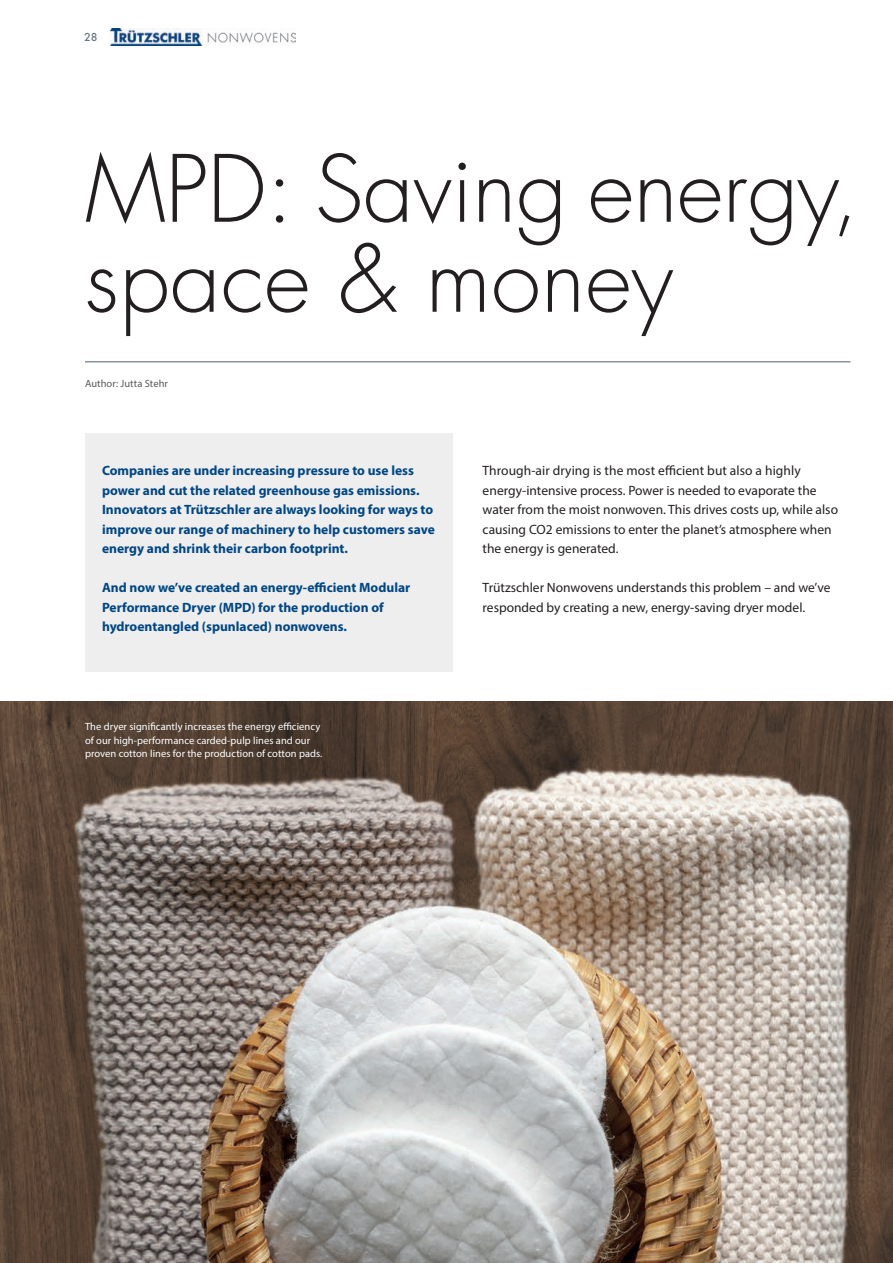
<style>
.page{position:relative;width:893px;height:1263px;background:#fff}
.page>*{position:absolute;margin:0;border:0;box-sizing:border-box;transform-origin:0 0}
.t1{font:300 90px/90px "Futura";letter-spacing:-.005em;color:#231f20}
.t2{font:700 13.5px/19.5px "Myriad Pro";color:#004684}
.t3{font:13.5px/19.5px "Myriad Pro";color:#231f20}
.t4{font:500 12px "Futura PT";color:#68767f}
.t5{font:10.5px/13.5px "Myriad Pro";letter-spacing:.005em;color:#fff}
.t6{font:10.5px "Myriad Pro";letter-spacing:.005em;color:#57585a}
</style>
<div class="page">
<img style="left:111px;top:29px;width:184px;height:17px">
<div style="left:85px;top:434px;width:368px;height:238px;background:#eeeeef"></div>
<hr style="left:85px;top:361px;width:765px;height:1px;background:#4b5e69">
<img style="left:0;top:702px;width:893px;height:561px">
<p class="t4" style="left:84px;top:30px;width:15px">28</p>
<p class="t1" style="left:85px;top:147px;width:776px">MPD: Saving energy, space &amp; money</p>
<p class="t6" style="left:85px;top:377px;width:85px">Author: Jutta Stehr</p>
<p class="t2" style="left:102px;top:460px;width:334px">Companies are under increasing pressure to use less power and cut the related greenhouse gas emissions.<br>Innovators at Trützschler are always looking for ways to improve our range of machinery to help customers save energy and shrink their carbon footprint.</p>
<p class="t2" style="left:102px;top:577px;width:310px">And now we’ve created an energy-efficient Modular<br>Performance Dryer (MPD) for the production of hydroentangled (spunlaced) nonwovens.</p>
<p class="t5" style="left:85px;top:720px;width:239px">The dryer significantly increases the energy efficiency of our high-performance carded-pulp lines and our proven cotton lines for the production of cotton pads.</p>
<p class="t3" style="left:483px;top:461px;width:357px">Through-air drying is the most efficient but also a highly energy-intensive process. Power is needed to evaporate the water from the moist nonwoven. This drives costs up, while also causing CO2 emissions to enter the planet’s atmosphere when the energy is generated.</p>
<p class="t3" style="left:483px;top:578px;width:349px">Trützschler Nonwovens understands this problem – and we’ve responded by creating a new, energy-saving dryer model.</p>
</div>
